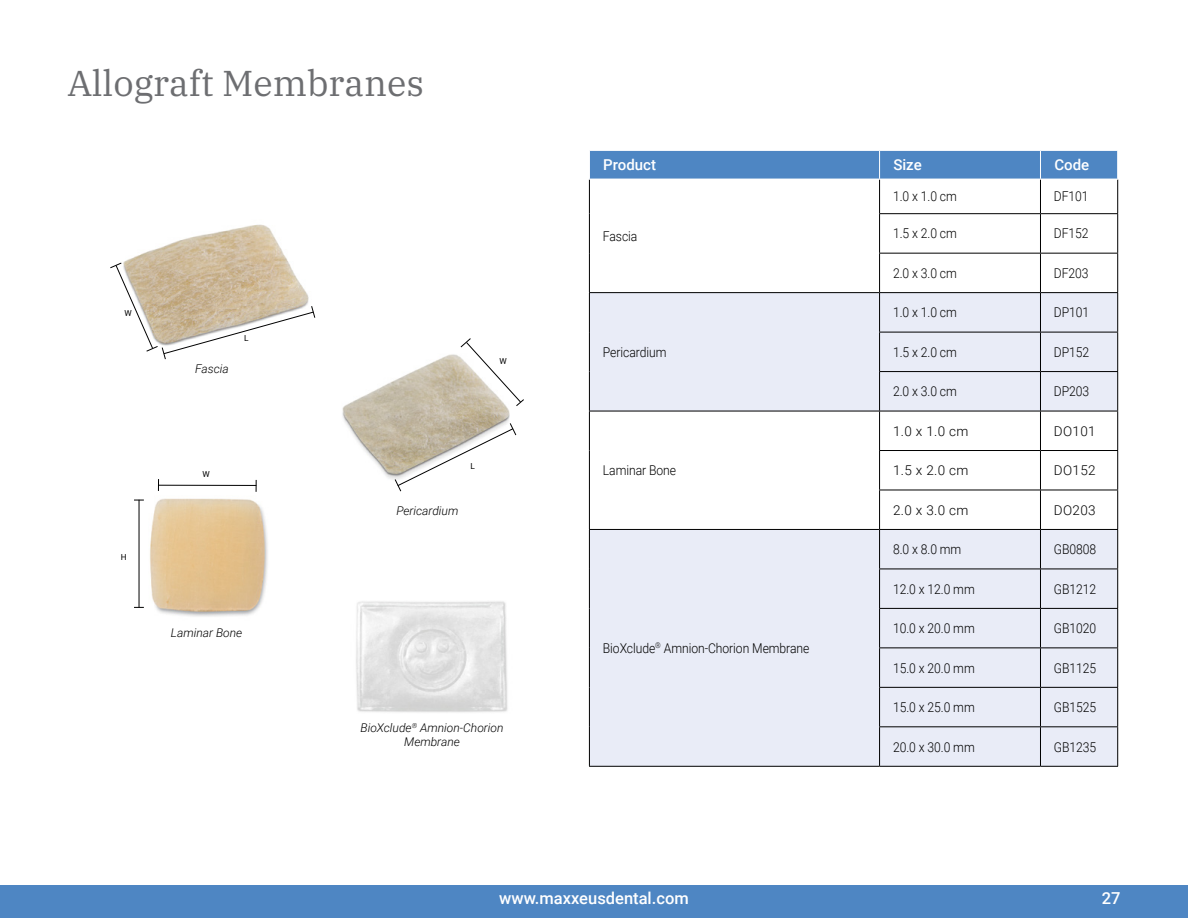
<style>
.page{position:relative;width:1188px;height:918px;background:#fff}
.page>*{position:absolute;margin:0;border:0;box-sizing:border-box;transform-origin:0 0}
.t1{font:36px "IBM Plex Serif";color:#6d6e71}
.t2{font:500 16.5px "Roboto";color:#fff}
.t3{font:500 15px "Roboto";color:#fff}
.t4{font:300 13.5px "Roboto";letter-spacing:-.005em;color:#000;scale:.9 1}
.t5{font:300 13.5px "Roboto";letter-spacing:-.005em;color:#000}
.t6{font:italic 300 12px/14.4px "Roboto";color:#000;text-align:center}
.t7{font:8.25px "Roboto";color:#000}
</style>
<div class="page">
<img style="left:342px;top:354px;width:168px;height:125px">
<svg style="left:460px;top:338px;width:64px;height:69px"></svg>
<svg style="left:394px;top:423px;width:123px;height:69px"></svg>
<img style="left:356px;top:601px;width:152px;height:112px">
<img style="left:143px;top:490px;width:125px;height:127px">
<hr style="left:139px;top:500px;width:1px;height:107px;background:#000">
<hr style="left:158px;top:485px;width:98px;height:1px;background:#000">
<svg style="left:256px;top:480px;width:1px;height:12px"></svg>
<img style="left:124px;top:224px;width:164px;height:38px">
<svg style="left:110px;top:262px;width:206px;height:98px"></svg>
<div style="left:0;top:886px;width:1188px;height:32px;background:#4e86c3"></div>
<svg style="left:590px;top:293px;width:527px;height:473px;fill:#e9ecf7"></svg>
<hr style="left:589px;top:179px;width:1px;height:35px;background:#000">
<hr style="left:879px;top:179px;width:1px;height:34px;background:#000">
<hr style="left:1040px;top:179px;width:1px;height:34px;background:#000">
<hr style="left:1117px;top:179px;width:1px;height:34px;background:#000">
<hr style="left:589px;top:214px;width:1px;height:39px;background:#000">
<hr style="left:879px;top:213px;width:161px;height:1px;background:#000">
<hr style="left:879px;top:214px;width:1px;height:39px;background:#000">
<hr style="left:1040px;top:213px;width:78px;height:1px;background:#000">
<hr style="left:1040px;top:214px;width:1px;height:39px;background:#000">
<hr style="left:1117px;top:214px;width:1px;height:39px;background:#000">
<hr style="left:589px;top:253px;width:1px;height:39px;background:#000">
<hr style="left:879px;top:253px;width:161px;height:1px;background:#000">
<hr style="left:879px;top:254px;width:1px;height:38px;background:#000">
<hr style="left:1040px;top:253px;width:78px;height:1px;background:#000">
<hr style="left:1040px;top:254px;width:1px;height:38px;background:#000">
<hr style="left:1117px;top:254px;width:1px;height:38px;background:#000">
<hr style="left:589px;top:292px;width:291px;height:1px;background:#000">
<hr style="left:589px;top:293px;width:1px;height:39px;background:#000">
<hr style="left:880px;top:292px;width:160px;height:1px;background:#000">
<hr style="left:879px;top:293px;width:1px;height:39px;background:#000">
<hr style="left:1040px;top:292px;width:78px;height:1px;background:#000">
<hr style="left:1040px;top:293px;width:1px;height:39px;background:#000">
<hr style="left:1117px;top:293px;width:1px;height:39px;background:#000">
<hr style="left:589px;top:332px;width:1px;height:40px;background:#000">
<hr style="left:879px;top:332px;width:161px;height:1px;background:#000">
<hr style="left:879px;top:332px;width:1px;height:39px;background:#000">
<hr style="left:1040px;top:332px;width:78px;height:1px;background:#000">
<hr style="left:1040px;top:332px;width:1px;height:39px;background:#000">
<hr style="left:1117px;top:332px;width:1px;height:39px;background:#000">
<hr style="left:589px;top:372px;width:1px;height:39px;background:#000">
<hr style="left:879px;top:371px;width:161px;height:1px;background:#000">
<hr style="left:879px;top:372px;width:1px;height:39px;background:#000">
<hr style="left:1040px;top:371px;width:78px;height:1px;background:#000">
<hr style="left:1040px;top:372px;width:1px;height:39px;background:#000">
<hr style="left:1117px;top:372px;width:1px;height:39px;background:#000">
<hr style="left:589px;top:411px;width:291px;height:1px;background:#000">
<hr style="left:589px;top:411px;width:1px;height:40px;background:#000">
<hr style="left:880px;top:411px;width:160px;height:1px;background:#000">
<hr style="left:879px;top:411px;width:1px;height:39px;background:#000">
<hr style="left:1040px;top:411px;width:78px;height:1px;background:#000">
<hr style="left:1040px;top:411px;width:1px;height:39px;background:#000">
<hr style="left:1117px;top:411px;width:1px;height:39px;background:#000">
<hr style="left:589px;top:451px;width:1px;height:39px;background:#000">
<hr style="left:879px;top:450px;width:161px;height:1px;background:#000">
<hr style="left:879px;top:451px;width:1px;height:39px;background:#000">
<hr style="left:1040px;top:450px;width:78px;height:1px;background:#000">
<hr style="left:1040px;top:451px;width:1px;height:39px;background:#000">
<hr style="left:1117px;top:451px;width:1px;height:39px;background:#000">
<hr style="left:589px;top:490px;width:1px;height:39px;background:#000">
<hr style="left:879px;top:490px;width:161px;height:1px;background:#000">
<hr style="left:879px;top:490px;width:1px;height:39px;background:#000">
<hr style="left:1040px;top:490px;width:78px;height:1px;background:#000">
<hr style="left:1040px;top:490px;width:1px;height:39px;background:#000">
<hr style="left:1117px;top:490px;width:1px;height:39px;background:#000">
<hr style="left:589px;top:529px;width:291px;height:1px;background:#000">
<hr style="left:589px;top:530px;width:1px;height:39px;background:#000">
<hr style="left:880px;top:529px;width:160px;height:1px;background:#000">
<hr style="left:879px;top:530px;width:1px;height:39px;background:#000">
<hr style="left:1040px;top:529px;width:78px;height:1px;background:#000">
<hr style="left:1040px;top:530px;width:1px;height:39px;background:#000">
<hr style="left:1117px;top:530px;width:1px;height:39px;background:#000">
<hr style="left:589px;top:569px;width:1px;height:39px;background:#000">
<hr style="left:879px;top:569px;width:161px;height:1px;background:#000">
<hr style="left:879px;top:569px;width:1px;height:39px;background:#000">
<hr style="left:1040px;top:569px;width:78px;height:1px;background:#000">
<hr style="left:1040px;top:569px;width:1px;height:39px;background:#000">
<hr style="left:1117px;top:569px;width:1px;height:39px;background:#000">
<hr style="left:589px;top:608px;width:1px;height:40px;background:#000">
<hr style="left:879px;top:608px;width:161px;height:1px;background:#000">
<hr style="left:879px;top:609px;width:1px;height:38px;background:#000">
<hr style="left:1040px;top:608px;width:78px;height:1px;background:#000">
<hr style="left:1040px;top:609px;width:1px;height:38px;background:#000">
<hr style="left:1117px;top:609px;width:1px;height:38px;background:#000">
<hr style="left:589px;top:648px;width:1px;height:39px;background:#000">
<hr style="left:879px;top:647px;width:161px;height:1px;background:#000">
<hr style="left:879px;top:648px;width:1px;height:39px;background:#000">
<hr style="left:1040px;top:647px;width:78px;height:1px;background:#000">
<hr style="left:1040px;top:648px;width:1px;height:39px;background:#000">
<hr style="left:1117px;top:648px;width:1px;height:39px;background:#000">
<hr style="left:589px;top:687px;width:1px;height:40px;background:#000">
<hr style="left:879px;top:687px;width:161px;height:1px;background:#000">
<hr style="left:879px;top:688px;width:1px;height:38px;background:#000">
<hr style="left:1040px;top:687px;width:78px;height:1px;background:#000">
<hr style="left:1040px;top:688px;width:1px;height:38px;background:#000">
<hr style="left:1117px;top:688px;width:1px;height:38px;background:#000">
<hr style="left:589px;top:727px;width:1px;height:39px;background:#000">
<hr style="left:879px;top:726px;width:161px;height:1px;background:#000">
<hr style="left:879px;top:727px;width:1px;height:39px;background:#000">
<hr style="left:1040px;top:726px;width:78px;height:1px;background:#000">
<hr style="left:1040px;top:727px;width:1px;height:39px;background:#000">
<hr style="left:1117px;top:727px;width:1px;height:39px;background:#000">
<hr style="left:589px;top:766px;width:291px;height:1px;background:#000">
<hr style="left:880px;top:766px;width:160px;height:1px;background:#000">
<hr style="left:1040px;top:766px;width:78px;height:1px;background:#000">
<svg style="left:589px;top:150px;width:529px;height:29px;background:#578cc6"></svg>
<hr style="left:589px;top:179px;width:291px;height:1px;background:#fff">
<hr style="left:1040px;top:179px;width:78px;height:1px;background:#fff">
<h1 class="t1" style="left:68px;top:55px;width:358px">Allograft Membranes</h1>
<p class="t7" style="left:124px;top:307px;width:9px">W</p>
<p class="t7" style="left:121px;top:551px;width:7px">H</p>
<p class="t6" style="left:195px;top:361px;width:35px">Fascia</p>
<p class="t7" style="left:244px;top:332px;width:6px">L</p>
<p class="t7" style="left:203px;top:469px;width:9px">W</p>
<p class="t6" style="left:171px;top:626px;width:73px">Laminar Bone</p>
<p class="t7" style="left:500px;top:356px;width:9px">W</p>
<p class="t7" style="left:471px;top:460px;width:6px">L</p>
<p class="t6" style="left:396px;top:504px;width:64px">Pericardium</p>
<p class="t6" style="left:360px;top:720px;width:145px">BioXclude<sup>®</sup> Amnion-Chorion<br>Membrane</p>
<p class="t3" style="left:603px;top:155px;width:54px">Product</p>
<p class="t3" style="left:893px;top:155px;width:30px">Size</p>
<p class="t3" style="left:1054px;top:155px;width:36px">Code</p>
<p class="t4" style="left:603px;top:227px;width:40px">Fascia</p>
<p class="t4" style="left:603px;top:343px;width:72px">Pericardium</p>
<p class="t4" style="left:603px;top:461px;width:83px">Laminar Bone</p>
<p class="t4" style="left:603px;top:639px;width:231px">BioXclude<sup>®</sup> Amnion-Chorion Membrane</p>
<p class="t4" style="left:893px;top:187px;width:72px">1.0 x 1.0 cm</p>
<p class="t4" style="left:1054px;top:187px;width:40px">DF101</p>
<p class="t4" style="left:893px;top:224px;width:72px">1.5 x 2.0 cm</p>
<p class="t4" style="left:1054px;top:224px;width:40px">DF152</p>
<p class="t4" style="left:893px;top:264px;width:72px">2.0 x 3.0 cm</p>
<p class="t4" style="left:1054px;top:264px;width:40px">DF203</p>
<p class="t4" style="left:893px;top:303px;width:72px">1.0 x 1.0 cm</p>
<p class="t4" style="left:1054px;top:303px;width:41px">DP101</p>
<p class="t4" style="left:893px;top:343px;width:72px">1.5 x 2.0 cm</p>
<p class="t4" style="left:1054px;top:343px;width:41px">DP152</p>
<p class="t4" style="left:893px;top:382px;width:72px">2.0 x 3.0 cm</p>
<p class="t4" style="left:1054px;top:382px;width:41px">DP203</p>
<p class="t5" style="left:893px;top:422px;width:77px">1.0 x 1.0 cm</p>
<p class="t5" style="left:1054px;top:422px;width:43px">DO101</p>
<p class="t5" style="left:893px;top:461px;width:77px">1.5 x 2.0 cm</p>
<p class="t5" style="left:1054px;top:461px;width:43px">DO152</p>
<p class="t5" style="left:893px;top:501px;width:77px">2.0 x 3.0 cm</p>
<p class="t5" style="left:1054px;top:501px;width:43px">DO203</p>
<p class="t4" style="left:893px;top:540px;width:77px">8.0 x 8.0 mm</p>
<p class="t4" style="left:1054px;top:540px;width:49px">GB0808</p>
<p class="t4" style="left:893px;top:579px;width:92px">12.0 x 12.0 mm</p>
<p class="t4" style="left:1054px;top:579px;width:49px">GB1212</p>
<p class="t4" style="left:893px;top:619px;width:92px">10.0 x 20.0 mm</p>
<p class="t4" style="left:1054px;top:619px;width:49px">GB1020</p>
<p class="t4" style="left:893px;top:658px;width:92px">15.0 x 20.0 mm</p>
<p class="t4" style="left:1054px;top:658px;width:49px">GB1125</p>
<p class="t4" style="left:893px;top:698px;width:92px">15.0 x 25.0 mm</p>
<p class="t4" style="left:1054px;top:698px;width:49px">GB1525</p>
<p class="t4" style="left:893px;top:737px;width:92px">20.0 x 30.0 mm</p>
<p class="t4" style="left:1054px;top:737px;width:49px">GB1235</p>
<p class="t2" style="left:499px;top:887px;width:191px">www.maxxeusdental.com</p>
<p class="t2" style="left:1102px;top:887px;width:20px">27</p>
</div>
